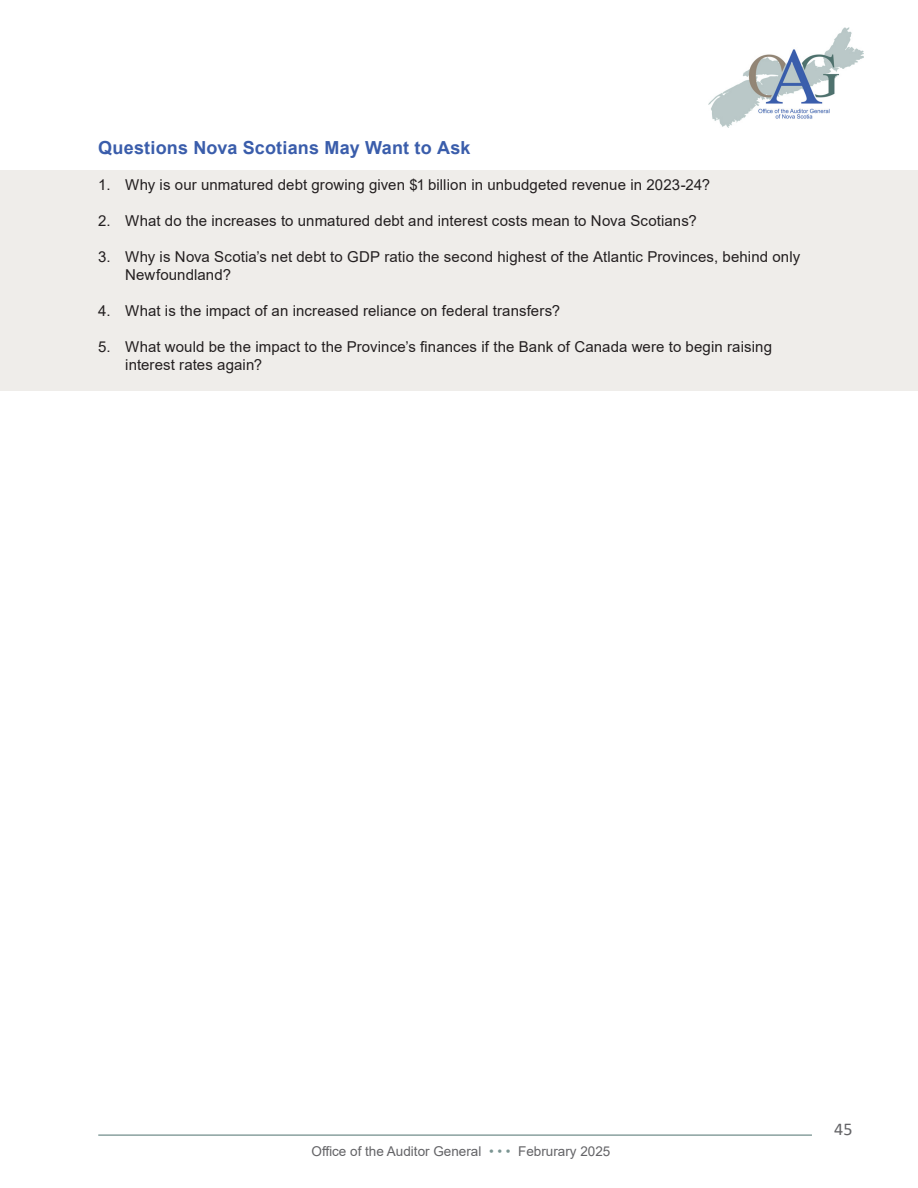
<style>
.page{position:relative;width:918px;height:1188px;background:#fff}
.page>*{position:absolute;margin:0;border:0;box-sizing:border-box;transform-origin:0 0}
.A-Heading_2{font:700 18px "Arial";letter-spacing:.01em;color:#3a5dab}
.t1{font:18px "Calibri";color:#636366}
.t2{font:15px/18px "Arial";letter-spacing:.005em;color:#231f20}
.t3{font:13.5px "Arial";color:#636366}
.s1{color:#7b9592}
</style>
<div class="page">
<img style="left:709px;top:27px;width:155px;height:100px">
<div style="left:0;top:171px;width:918px;height:220px;background:#efedea"></div>
<hr style="left:98px;top:1135px;width:714px;height:1px;background:#4f726e">
<p class="A-Heading_2" style="left:98px;top:135px;width:374px">Questions Nova Scotians May Want to Ask</p>
<p class="t2" style="left:98px;top:175px;width:613px">1. Why is our unmatured debt growing given $1 billion in unbudgeted revenue in 2023-24?</p>
<p class="t2" style="left:98px;top:211px;width:600px">2. What do the increases to unmatured debt and interest costs mean to Nova Scotians?</p>
<p class="t2" style="left:125px;top:247px;width:677px;text-indent:-27px">3. Why is Nova Scotia’s net debt to GDP ratio the second highest of the Atlantic Provinces, behind only<br>Newfoundland?</p>
<p class="t2" style="left:98px;top:301px;width:463px">4. What is the impact of an increased reliance on federal transfers?</p>
<p class="t2" style="left:125px;top:337px;width:648px;text-indent:-27px">5. What would be the impact to the Province’s finances if the Bank of Canada were to begin raising interest rates again?</p>
<p class="t3" style="left:312px;top:1142px;width:300px">Office of the Auditor General <span class="s1">• • •</span> Februrary 2025</p>
<p class="t1" style="left:834px;top:1116px;width:20px">45</p>
</div>
